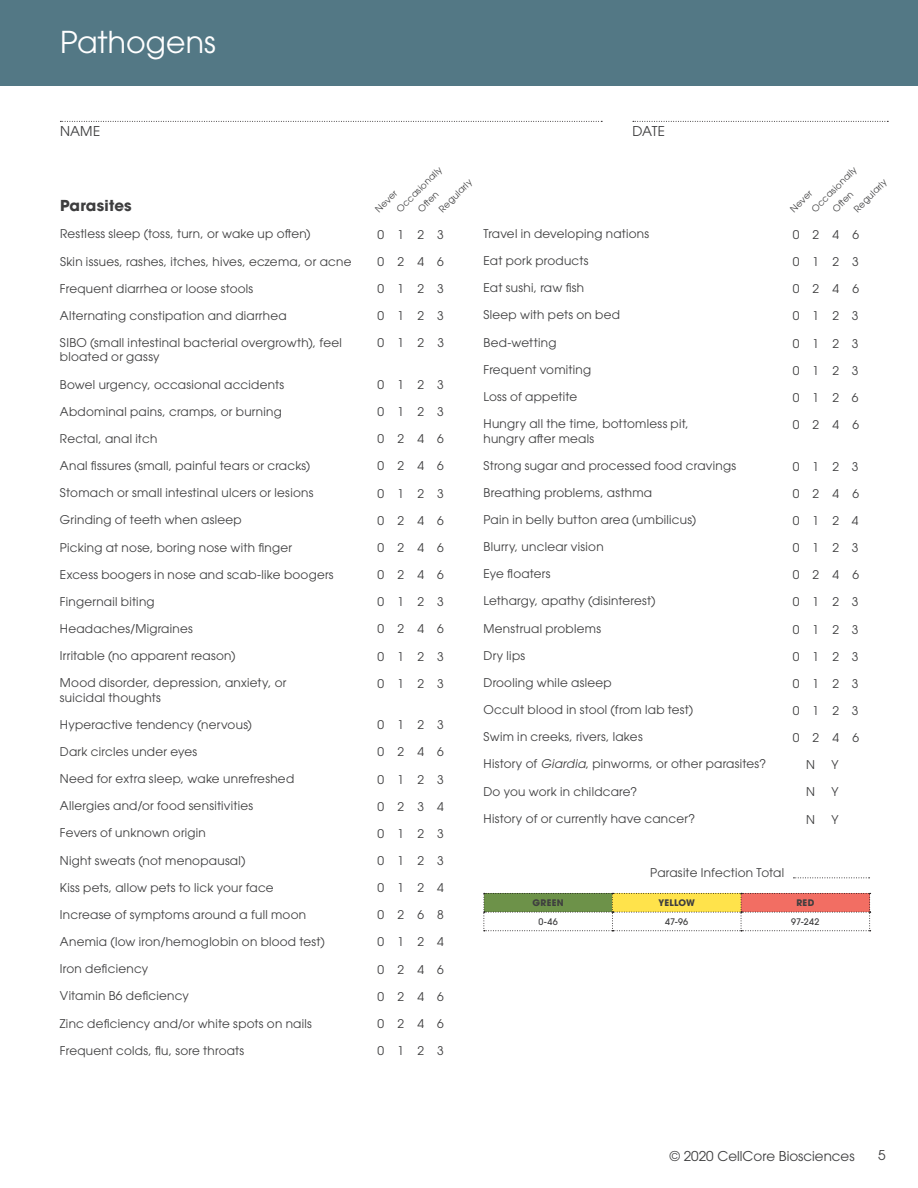
<style>
.page{position:relative;width:918px;height:1188px;background:#fff}
.page>*{position:absolute;margin:0;border:0;box-sizing:border-box;transform-origin:0 0}
.t1{font:30px "ITC Avant Garde Pro";color:#fff}
.t2{font:700 15px "ITC Avant Garde Pro";letter-spacing:.01em;color:#3e3e3f}
.t3{font:13.5px "ITC Avant Garde Pro";color:#3e3e3f}
.t4{font:12px/14.4px "ITC Avant Garde Pro";letter-spacing:.02em;color:#3e3e3f}
.t5{font:9px "ITC Avant Garde Pro";color:#3e3e3f}
.t6{font:500 9px "ITC Avant Garde Pro";letter-spacing:.02em;color:#3e3e3f}
.t7{font:700 9px "ITC Avant Garde Pro";letter-spacing:.035em;color:#3e3e3f}
.s1{font-style:italic}
</style>
<div class="page">
<svg style="left:60px;top:121px;width:542px;height:1px"></svg>
<svg style="left:633px;top:121px;width:255px;height:1px"></svg>
<div style="left:0;top:0;width:918px;height:85px;background:#537885"></div>
<svg style="left:484px;top:893px;width:387px;height:38px"></svg>
<svg style="left:793px;top:877px;width:77px;height:1px"></svg>
<h1 class="t1" style="left:60px;top:23px;width:157px">Pathogens</h1>
<p class="t3" style="left:60px;top:123px;width:42px">NAME</p>
<p class="t3" style="left:633px;top:123px;width:34px">DATE</p>
<p class="t2" style="left:60px;top:196px;width:73px">Parasites</p>
<p class="t4" style="left:60px;top:227px;width:252px">Restless sleep (toss, turn, or wake up often)</p>
<p class="t4" style="left:60px;top:254px;width:293px">Skin issues, rashes, itches, hives, eczema, or acne</p>
<p class="t4" style="left:60px;top:281px;width:195px">Frequent diarrhea or loose stools</p>
<p class="t4" style="left:60px;top:308px;width:228px">Alternating constipation and diarrhea</p>
<p class="t4" style="left:60px;top:335px;width:283px">SIBO (small intestinal bacterial overgrowth), feel bloated or gassy</p>
<p class="t4" style="left:60px;top:377px;width:226px">Bowel urgency, occasional accidents</p>
<p class="t4" style="left:60px;top:404px;width:223px">Abdominal pains, cramps, or burning</p>
<p class="t4" style="left:60px;top:431px;width:99px">Rectal, anal itch</p>
<p class="t4" style="left:60px;top:458px;width:252px">Anal fissures (small, painful tears or cracks)</p>
<p class="t4" style="left:60px;top:485px;width:255px">Stomach or small intestinal ulcers or lesions</p>
<p class="t4" style="left:60px;top:513px;width:183px">Grinding of teeth when asleep</p>
<p class="t4" style="left:60px;top:540px;width:234px">Picking at nose, boring nose with finger</p>
<p class="t4" style="left:60px;top:567px;width:275px">Excess boogers in nose and scab-like boogers</p>
<p class="t4" style="left:60px;top:594px;width:96px">Fingernail biting</p>
<p class="t4" style="left:60px;top:621px;width:134px">Headaches/Migraines</p>
<p class="t4" style="left:60px;top:648px;width:177px">Irritable (no apparent reason)</p>
<p class="t4" style="left:60px;top:676px;width:228px">Mood disorder, depression, anxiety, or suicidal thoughts</p>
<p class="t4" style="left:60px;top:717px;width:194px">Hyperactive tendency (nervous)</p>
<p class="t4" style="left:60px;top:744px;width:139px">Dark circles under eyes</p>
<p class="t4" style="left:60px;top:771px;width:236px">Need for extra sleep, wake unrefreshed</p>
<p class="t4" style="left:60px;top:799px;width:195px">Allergies and/or food sensitivities</p>
<p class="t4" style="left:60px;top:826px;width:147px">Fevers of unknown origin</p>
<p class="t4" style="left:60px;top:853px;width:187px">Night sweats (not menopausal)</p>
<p class="t4" style="left:60px;top:880px;width:215px">Kiss pets, allow pets to lick your face</p>
<p class="t4" style="left:60px;top:907px;width:248px">Increase of symptoms around a full moon</p>
<p class="t4" style="left:60px;top:934px;width:266px">Anemia (low iron/hemoglobin on blood test)</p>
<p class="t4" style="left:60px;top:962px;width:90px">Iron deficiency</p>
<p class="t4" style="left:60px;top:989px;width:130px">Vitamin B6 deficiency</p>
<p class="t4" style="left:60px;top:1016px;width:253px">Zinc deficiency and/or white spots on nails</p>
<p class="t4" style="left:60px;top:1043px;width:186px">Frequent colds, flu, sore throats</p>
<p class="t5" style="left:809px;top:206px;width:61px;rotate:-45deg">Occasionally</p>
<p class="t5" style="left:394px;top:206px;width:61px;rotate:-45deg">Occasionally</p>
<p class="t5" style="left:852px;top:206px;width:44px;rotate:-45deg">Regularly</p>
<p class="t5" style="left:437px;top:206px;width:44px;rotate:-45deg">Regularly</p>
<p class="t5" style="left:788px;top:206px;width:28px;rotate:-45deg">Never</p>
<p class="t5" style="left:373px;top:206px;width:28px;rotate:-45deg">Never</p>
<p class="t5" style="left:830px;top:206px;width:26px;rotate:-45deg">Oft en</p>
<p class="t5" style="left:415px;top:206px;width:26px;rotate:-45deg">Oft en</p>
<p class="t4" style="left:377px;top:227px;width:68px">0 1 2 3</p>
<p class="t4" style="left:377px;top:254px;width:68px">0 2 4 6</p>
<p class="t4" style="left:377px;top:281px;width:68px">0 1 2 3</p>
<p class="t4" style="left:377px;top:309px;width:68px">0 1 2 3</p>
<p class="t4" style="left:378px;top:335px;width:68px">0 1 2 3</p>
<p class="t4" style="left:377px;top:377px;width:68px">0 1 2 3</p>
<p class="t4" style="left:377px;top:404px;width:68px">0 1 2 3</p>
<p class="t4" style="left:377px;top:432px;width:68px">0 2 4 6</p>
<p class="t4" style="left:377px;top:459px;width:68px">0 2 4 6</p>
<p class="t4" style="left:377px;top:486px;width:68px">0 1 2 3</p>
<p class="t4" style="left:377px;top:513px;width:68px">0 2 4 6</p>
<p class="t4" style="left:377px;top:540px;width:68px">0 2 4 6</p>
<p class="t4" style="left:377px;top:567px;width:68px">0 2 4 6</p>
<p class="t4" style="left:377px;top:594px;width:68px">0 1 2 3</p>
<p class="t4" style="left:377px;top:622px;width:68px">0 2 4 6</p>
<p class="t4" style="left:377px;top:649px;width:68px">0 1 2 3</p>
<p class="t4" style="left:377px;top:676px;width:68px">0 1 2 3</p>
<p class="t4" style="left:377px;top:717px;width:68px">0 1 2 3</p>
<p class="t4" style="left:377px;top:745px;width:68px">0 2 4 6</p>
<p class="t4" style="left:377px;top:772px;width:68px">0 1 2 3</p>
<p class="t4" style="left:377px;top:799px;width:68px">0 2 3 4</p>
<p class="t4" style="left:377px;top:826px;width:68px">0 1 2 3</p>
<p class="t4" style="left:377px;top:853px;width:68px">0 1 2 3</p>
<p class="t4" style="left:377px;top:880px;width:68px">0 1 2 4</p>
<p class="t4" style="left:377px;top:908px;width:68px">0 2 6 8</p>
<p class="t4" style="left:377px;top:935px;width:68px">0 1 2 4</p>
<p class="t4" style="left:377px;top:962px;width:68px">0 2 4 6</p>
<p class="t4" style="left:377px;top:989px;width:68px">0 2 4 6</p>
<p class="t4" style="left:377px;top:1016px;width:68px">0 2 4 6</p>
<p class="t4" style="left:377px;top:1043px;width:68px">0 1 2 3</p>
<p class="t4" style="left:484px;top:226px;width:167px">Travel in developing nations</p>
<p class="t4" style="left:484px;top:253px;width:106px">Eat pork products</p>
<p class="t4" style="left:484px;top:281px;width:102px">Eat sushi, raw fish</p>
<p class="t4" style="left:484px;top:308px;width:138px">Sleep with pets on bed</p>
<p class="t4" style="left:484px;top:335px;width:75px">Bed-wetting</p>
<p class="t4" style="left:484px;top:362px;width:109px">Frequent vomiting</p>
<p class="t4" style="left:484px;top:389px;width:95px">Loss of appetite</p>
<p class="t4" style="left:484px;top:416px;width:207px">Hungry all the time, bottomless pit, hungry after meals</p>
<p class="t4" style="left:484px;top:458px;width:254px">Strong sugar and processed food cravings</p>
<p class="t4" style="left:484px;top:485px;width:170px">Breathing problems, asthma</p>
<p class="t4" style="left:484px;top:512px;width:214px">Pain in belly button area (umbilicus)</p>
<p class="t4" style="left:484px;top:539px;width:122px">Blurry, unclear vision</p>
<p class="t4" style="left:484px;top:567px;width:69px">Eye floaters</p>
<p class="t4" style="left:484px;top:594px;width:173px">Lethargy, apathy (disinterest)</p>
<p class="t4" style="left:484px;top:621px;width:119px">Menstrual problems</p>
<p class="t4" style="left:484px;top:648px;width:43px">Dry lips</p>
<p class="t4" style="left:484px;top:675px;width:130px">Drooling while asleep</p>
<p class="t4" style="left:484px;top:702px;width:211px">Occult blood in stool (from lab test)</p>
<p class="t4" style="left:484px;top:729px;width:161px">Swim in creeks, rivers, lakes</p>
<p class="t4" style="left:484px;top:757px;width:284px">History of <span class="s1">Giardia</span>, pinworms, or other parasites?</p>
<p class="t4" style="left:484px;top:784px;width:155px">Do you work in childcare?</p>
<p class="t4" style="left:484px;top:811px;width:213px">History of or currently have cancer?</p>
<p class="t4" style="left:793px;top:227px;width:68px">0 2 4 6</p>
<p class="t4" style="left:793px;top:254px;width:68px">0 1 2 3</p>
<p class="t4" style="left:793px;top:282px;width:68px">0 2 4 6</p>
<p class="t4" style="left:793px;top:309px;width:67px">0 1 2 3</p>
<p class="t4" style="left:793px;top:336px;width:67px">0 1 2 3</p>
<p class="t4" style="left:793px;top:363px;width:67px">0 1 2 3</p>
<p class="t4" style="left:793px;top:390px;width:67px">0 1 2 6</p>
<p class="t4" style="left:793px;top:417px;width:68px">0 2 4 6</p>
<p class="t4" style="left:793px;top:459px;width:67px">0 1 2 3</p>
<p class="t4" style="left:793px;top:486px;width:68px">0 2 4 6</p>
<p class="t4" style="left:793px;top:513px;width:67px">0 1 2 4</p>
<p class="t4" style="left:793px;top:540px;width:67px">0 1 2 3</p>
<p class="t4" style="left:793px;top:567px;width:68px">0 2 4 6</p>
<p class="t4" style="left:793px;top:595px;width:67px">0 1 2 3</p>
<p class="t4" style="left:793px;top:622px;width:67px">0 1 2 3</p>
<p class="t4" style="left:793px;top:649px;width:67px">0 1 2 3</p>
<p class="t4" style="left:793px;top:676px;width:67px">0 1 2 3</p>
<p class="t4" style="left:793px;top:703px;width:67px">0 1 2 3</p>
<p class="t4" style="left:793px;top:730px;width:68px">0 2 4 6</p>
<p class="t4" style="left:806px;top:758px;width:10px">N</p>
<p class="t4" style="left:832px;top:758px;width:9px">Y</p>
<p class="t4" style="left:806px;top:785px;width:10px">N</p>
<p class="t4" style="left:832px;top:785px;width:9px">Y</p>
<p class="t4" style="left:806px;top:812px;width:10px">N</p>
<p class="t4" style="left:832px;top:812px;width:9px">Y</p>
<p class="t4" style="left:650px;top:865px;width:135px">Parasite Infection Total</p>
<p class="t7" style="left:533px;top:897px;width:33px">GREEN</p>
<p class="t7" style="left:658px;top:897px;width:38px">YELLOW</p>
<p class="t7" style="left:796px;top:897px;width:19px">RED</p>
<p class="t6" style="left:539px;top:916px;width:21px">0-46</p>
<p class="t6" style="left:665px;top:916px;width:24px">47-96</p>
<p class="t6" style="left:791px;top:916px;width:30px">97-242</p>
<p class="t3" style="left:670px;top:1148px;width:186px">© 2020 CellCore Biosciences</p>
<p class="t3" style="left:878px;top:1147px;width:9px">5</p>
</div>
